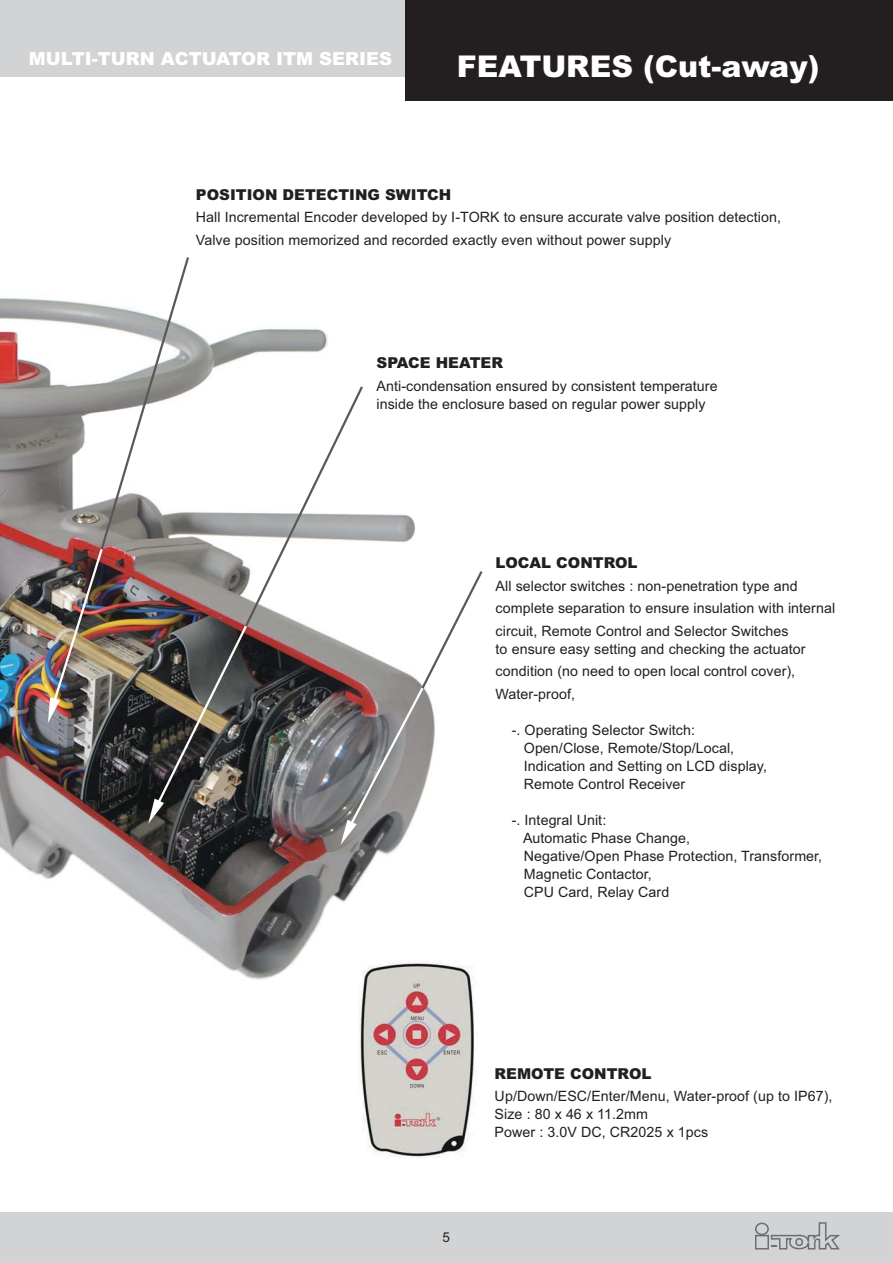
<style>
.page{position:relative;width:893px;height:1263px;background:#fff}
.page>*{position:absolute;margin:0;border:0;box-sizing:border-box;transform-origin:0 0}
.t1{font:900 30px "Arial";color:#fff}
.t2{font:900 18px "Arial";color:#fff}
.t3{font:900 15px "Arial";color:#231f20}
.t4{font:14.25px/18px "Arial";letter-spacing:.005em;color:#231f20}
.t5{font:13.5px "Arial";color:#231f20}
</style>
<div class="page">
<div style="left:0;top:0;width:893px;height:77px;background:#d1d3d4"></div>
<div style="left:0;top:1212px;width:893px;height:51px;background:#d1d3d4"></div>
<div style="left:755px;top:1235px;width:14px;height:14px;border:2px solid #6d6e70"></div>
<div style="left:755px;top:1222px;width:14px;height:13px;border:2px solid #6d6e70;border-radius:50%"></div>
<svg style="left:770px;top:1222px;width:70px;height:28px"></svg>
<div style="left:406px;top:0;width:487px;height:100px;background:#231f20"></div>
<img style="left:0;top:298px;width:399px;height:682px">
<img style="left:358px;top:956px;width:117px;height:201px">
<svg style="left:48px;top:257px;width:435px;height:588px"></svg>
<p class="t2" style="left:29px;top:52px;width:365px">MULTI-TURN ACTUATOR ITM SERIES</p>
<h1 class="t1" style="left:457px;top:56px;width:364px">FEATURES (Cut-away)</h1>
<p class="t3" style="left:196px;top:189px;width:257px">POSITION DETECTING SWITCH</p>
<p class="t4" style="left:196px;top:207px;width:587px;line-height:22.5px">Hall Incremental Encoder developed by I-TORK to ensure accurate valve position detection,<br>Valve position memorized and recorded exactly even without power supply</p>
<p class="t3" style="left:376px;top:357px;width:128px">SPACE HEATER</p>
<p class="t4" style="left:376px;top:378px;width:343px">Anti-condensation ensured by consistent temperature inside the enclosure based on regular power supply</p>
<p class="t3" style="left:496px;top:557px;width:143px">LOCAL CONTROL</p>
<p class="t4" style="left:496px;top:576px;width:341px;line-height:22.5px">All selector switches : non-penetration type and complete separation to ensure insulation with internal circuit, Remote Control and Selector Switches</p>
<p class="t4" style="left:496px;top:639px;width:311px;line-height:22.5px">to ensure easy setting and checking the actuator condition (no need to open local control cover),<br>Water-proof,</p>
<p class="t4" style="left:524px;top:722px;width:245px;text-indent:-12px">-. Operating Selector Switch:<br>Open/Close, Remote/Stop/Local,<br>Indication and Setting on LCD display,<br>Remote Control Receiver</p>
<p class="t4" style="left:523px;top:812px;width:301px;text-indent:-11px">-. Integral Unit:<br>Automatic Phase Change,<br>Negative/Open Phase Protection, Transformer,<br>Magnetic Contactor,<br>CPU Card, Relay Card</p>
<p class="t5" style="left:443px;top:1232px;width:9px">5</p>
<p class="t3" style="left:495px;top:1068px;width:158px">REMOTE CONTROL</p>
<p class="t4" style="left:495px;top:1088px;width:339px">Up/Down/ESC/Enter/Menu, Water-proof (up to IP67),<br>Size : 80 x 46 x 11.2mm<br>Power : 3.0V DC, CR2025 x 1pcs</p>
</div>
